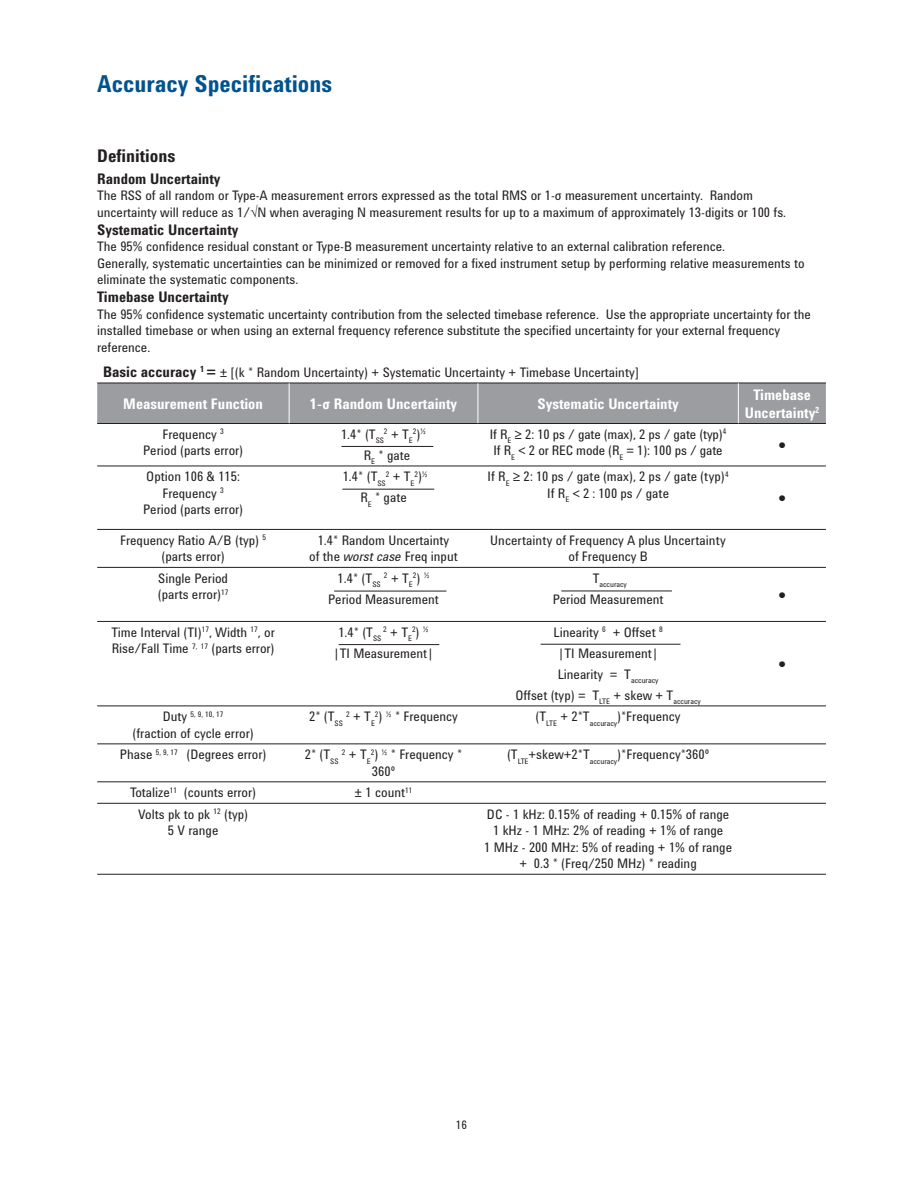
<style>
.page{position:relative;width:918px;height:1188px;background:#fff}
.page>*{position:absolute;margin:0;border:0;box-sizing:border-box;transform-origin:0 0}
.t1{font:700 24px "Agilent Condensed CFF";color:#00538e}
.t2{font:700 18px "Agilent Condensed CFF";color:#231f20}
.t3{font:700 15px/18px "Agilent Condensed CFF";color:#fff;text-align:center}
.t4{font:700 15px "Agilent Condensed CFF";color:#231f20}
.t5{font:13.5px/16.5px "Agilent Condensed CFF";color:#231f20;text-align:center}
.t6{font:italic 13.5px "Agilent Condensed CFF";color:#231f20}
.t7{font:12px "Agilent Condensed CFF";color:#231f20}
.t8{font:7.8px "Agilent Condensed CFF";color:#231f20}
.s1{font-weight:700;font-size:15px}
.s2{font-size:13.5px}
.s3{font-style:italic}
</style>
<div class="page">
<div style="left:97px;top:384px;width:729px;height:39px;background:#9b9da0"></div>
<hr style="left:97px;top:466px;width:729px;height:1px;background:#231f20">
<hr style="left:97px;top:529px;width:729px;height:1px;background:#231f20">
<hr style="left:97px;top:567px;width:729px;height:1px;background:#231f20">
<hr style="left:97px;top:621px;width:729px;height:1px;background:#231f20">
<hr style="left:97px;top:706px;width:729px;height:1px;background:#231f20">
<hr style="left:97px;top:743px;width:729px;height:1px;background:#231f20">
<hr style="left:97px;top:781px;width:729px;height:1px;background:#231f20">
<hr style="left:97px;top:803px;width:729px;height:1px;background:#231f20">
<hr style="left:97px;top:874px;width:729px;height:1px;background:#231f20">
<hr style="left:289px;top:383px;width:449px;height:1px;background:#231f20">
<hr style="left:289px;top:423px;width:189px;height:1px;background:#231f20">
<hr style="left:478px;top:423px;width:260px;height:1px;background:#231f20">
<hr style="left:478px;top:383px;width:1px;height:40px;background:#fff">
<hr style="left:97px;top:383px;width:192px;height:1px;background:#231f20">
<hr style="left:97px;top:423px;width:192px;height:1px;background:#231f20">
<hr style="left:289px;top:383px;width:1px;height:40px;background:#fff">
<hr style="left:738px;top:383px;width:88px;height:1px;background:#231f20">
<hr style="left:738px;top:423px;width:88px;height:1px;background:#231f20">
<hr style="left:738px;top:383px;width:1px;height:40px;background:#fff">
<hr style="left:342px;top:446px;width:91px;height:1px;background:#231f20">
<hr style="left:342px;top:489px;width:92px;height:1px;background:#231f20">
<hr style="left:334px;top:591px;width:112px;height:1px;background:#231f20">
<hr style="left:339px;top:644px;width:100px;height:1px;background:#231f20">
<hr style="left:561px;top:591px;width:111px;height:1px;background:#231f20">
<hr style="left:541px;top:644px;width:139px;height:1px;background:#231f20">
<h1 class="t1" style="left:97px;top:75px;width:236px">Accuracy Specifications</h1>
<h2 class="t2" style="left:97px;top:149px;width:80px">Definitions</h2>
<p class="t4" style="left:97px;top:173px;width:125px">Random Uncertainty</p>
<p class="t5" style="left:97px;top:189px;width:690px;text-align:left">The RSS of all random or Type-A measurement errors expressed as the total RMS or 1-σ measurement uncertainty. Random uncertainty will reduce as 1/√N when averaging N measurement results for up to a maximum of approximately 13-digits or 100 fs.</p>
<p class="t4" style="left:97px;top:224px;width:143px">Systematic Uncertainty</p>
<p class="t5" style="left:97px;top:240px;width:709px;text-align:left">The 95% confidence residual constant or Type-B measurement uncertainty relative to an external calibration reference.<br>Generally, systematic uncertainties can be minimized or removed for a fixed instrument setup by performing relative measurements to eliminate the systematic components.</p>
<p class="t4" style="left:97px;top:292px;width:133px">Timebase Uncertainty</p>
<p class="t5" style="left:97px;top:307px;width:715px;text-align:left">The 95% confidence systematic uncertainty contribution from the selected timebase reference. Use the appropriate uncertainty for the installed timebase or when using an external frequency reference substitute the specified uncertainty for your external frequency reference.</p>
<p class="t5" style="left:103px;top:366px;width:537px"><span class="s1">Basic accuracy</span> <sup>1</sup> <span class="s1">=</span> ± [(k * Random Uncertainty) + Systematic Uncertainty + Timebase Uncertainty]</p>
<p class="t3" style="left:123px;top:396px;width:141px">Measurement Function</p>
<p class="t3" style="left:310px;top:396px;width:149px">1-σ Random Uncertainty</p>
<p class="t3" style="left:537px;top:396px;width:143px">Systematic Uncertainty</p>
<p class="t3" style="left:745px;top:387px;width:76px">Timebase<br>Uncertainty<sup>2</sup></p>
<p class="t5" style="left:143px;top:428px;width:102px">Frequency <sup>3<br></sup>Period (parts error)</p>
<p class="t5" style="left:341px;top:428px;width:44px">1.4* (T<sub>SS</sub></p>
<p class="t8" style="left:384px;top:433px;width:30px">2 <span class="s2">+ T</span>E</p>
<p class="t8" style="left:413px;top:429px;width:15px">2<span class="s2">)</span>½</p>
<p class="t5" style="left:490px;top:428px;width:238px;text-align:left">If R<sub>E</sub> ≥ 2: 10 ps / gate (max), 2 ps / gate (typ)<sup>4<br></sup>If R<sub>E</sub> &lt; 2 or REC mode (R<sub>E</sub> = 1): 100 ps / gate</p>
<p class="t6" style="left:778px;top:440px;width:10px">●</p>
<p class="t5" style="left:364px;top:449px;width:48px">R<sub>E</sub> * gate</p>
<p class="t5" style="left:143px;top:470px;width:102px">Option 106 &amp; 115:<br>Frequency <sup>3<br></sup>Period (parts error)</p>
<p class="t5" style="left:343px;top:470px;width:44px">1.4* (T<sub>SS</sub></p>
<p class="t8" style="left:386px;top:476px;width:30px">2 <span class="s2">+ T</span>E</p>
<p class="t8" style="left:414px;top:471px;width:15px">2<span class="s2">)</span>½</p>
<p class="t5" style="left:360px;top:491px;width:48px">R<sub>E</sub> * gate</p>
<p class="t5" style="left:488px;top:470px;width:243px">If R<sub>E</sub> ≥ 2: 10 ps / gate (max), 2 ps / gate (typ)<sup>4<br></sup>If R<sub>E</sub> &lt; 2 : 100 ps / gate</p>
<p class="t6" style="left:778px;top:493px;width:10px">●</p>
<p class="t5" style="left:120px;top:534px;width:147px">Frequency Ratio A/B (typ) <sup>5 </sup>(parts error)</p>
<p class="t5" style="left:309px;top:534px;width:150px">1.4* Random Uncertainty<br>of the <span class="s3">worst case</span> Freq input</p>
<p class="t5" style="left:490px;top:534px;width:237px">Uncertainty of Frequency A plus Uncertainty of Frequency B</p>
<p class="t5" style="left:158px;top:571px;width:72px;text-align:left">Single Period (parts error)<sup>17</sup></p>
<p class="t5" style="left:338px;top:571px;width:44px">1.4* (T<sub>SS</sub></p>
<p class="t8" style="left:384px;top:577px;width:30px">2 <span class="s2">+ T</span>E</p>
<p class="t8" style="left:413px;top:573px;width:18px">2<span class="s2">)</span> ½</p>
<p class="t8" style="left:593px;top:582px;width:36px"><sup>T</sup>accuracy</p>
<p class="t5" style="left:553px;top:592px;width:112px">Period Measurement</p>
<p class="t6" style="left:778px;top:590px;width:10px">●</p>
<p class="t5" style="left:328px;top:592px;width:112px">Period Measurement</p>
<p class="t5" style="left:111px;top:626px;width:165px;text-align:left">Time Interval (TI)<sup>17</sup>, Width <sup>17</sup>, or<br>Rise/Fall Time <sup>7,</sup> <sup>17</sup> (parts error)</p>
<p class="t5" style="left:338px;top:626px;width:44px">1.4* (T<sub>SS</sub></p>
<p class="t8" style="left:383px;top:631px;width:30px">2 <span class="s2">+ T</span>E</p>
<p class="t8" style="left:412px;top:627px;width:18px">2<span class="s2">)</span> ½</p>
<p class="t5" style="left:333px;top:647px;width:102px">|TI Measurement|</p>
<p class="t5" style="left:515px;top:623px;width:187px;line-height:21px">Linearity <sup>6</sup> + Offset <sup>8<br></sup>|TI Measurement|<br>Linearity = T<sub>accuracy<br></sub>Offset (typ) = T<sub>LTE</sub> + skew + T<sub>accuracy</sub></p>
<p class="t8" style="left:163px;top:711px;width:62px"><span class="s2">Duty</span> 5, 9, 10, 17</p>
<p class="t5" style="left:133px;top:726px;width:123px">(fraction of cycle error)</p>
<p class="t5" style="left:309px;top:710px;width:35px">2* (T<sub>SS</sub></p>
<p class="t8" style="left:346px;top:716px;width:30px">2 <span class="s2">+ T</span>E</p>
<p class="t5" style="left:375px;top:710px;width:85px"><sup>2</sup>) <sup>½</sup> * Frequency</p>
<p class="t5" style="left:536px;top:710px;width:147px">(T<sub>LTE</sub> + 2*T<sub>accuracy</sub>)*Frequency</p>
<p class="t5" style="left:120px;top:748px;width:148px">Phase <sup>5,</sup> <sup>9,</sup> <sup>17</sup> (Degrees error)</p>
<p class="t5" style="left:305px;top:748px;width:35px">2* (T<sub>SS</sub></p>
<p class="t8" style="left:342px;top:754px;width:30px">2 <span class="s2">+ T</span>E</p>
<p class="t5" style="left:371px;top:748px;width:93px;text-align:left"><sup>2</sup>) <sup>½</sup> * Frequency *<br>360º</p>
<p class="t5" style="left:507px;top:748px;width:204px">(T<sub>LTE</sub>+skew+2*T<sub>accuracy</sub>)*Frequency*360º</p>
<p class="t5" style="left:130px;top:786px;width:128px">Totalize<sup>11</sup> (counts error)</p>
<p class="t5" style="left:355px;top:786px;width:59px">± 1 count<sup>11</sup></p>
<p class="t5" style="left:138px;top:807px;width:112px">Volts pk to pk <sup>12</sup> (typ)<br>5 V range</p>
<p class="t5" style="left:484px;top:807px;width:249px">DC - 1 kHz: 0.15% of reading + 0.15% of range 1 kHz - 1 MHz: 2% of reading + 1% of range<br>1 MHz - 200 MHz: 5% of reading + 1% of range + 0.3 * (Freq/250 MHz) * reading</p>
<p class="t6" style="left:778px;top:659px;width:10px">●</p>
<p class="t7" style="left:456px;top:1120px;width:13px">16</p>
</div>
